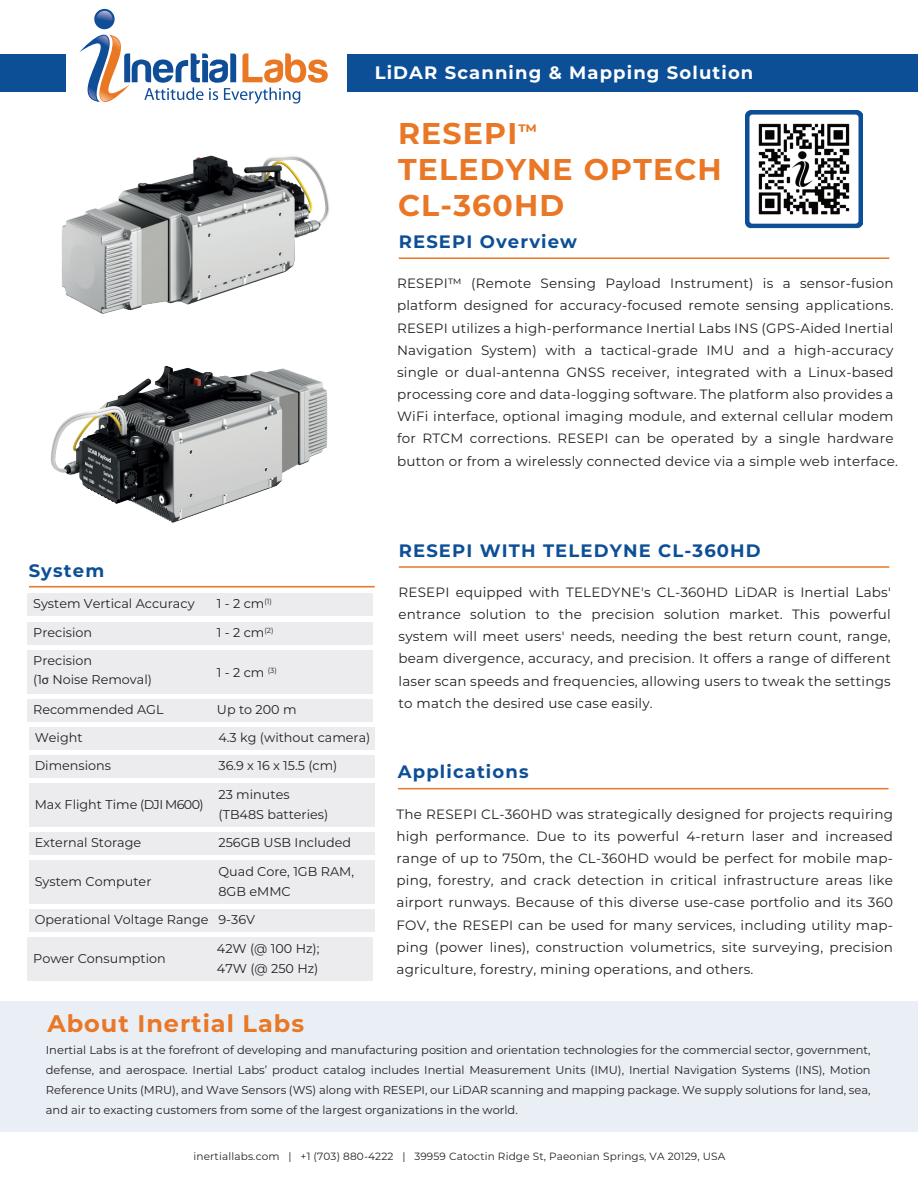
<style>
.page{position:relative;width:918px;height:1188px;background:#fff}
.page>*{position:absolute;margin:0;border:0;box-sizing:border-box;transform-origin:0 0}
.t1{font:700 30px/36px "Montserrat";letter-spacing:.04em;color:#e97726}
.t2{font:700 24px "Montserrat";letter-spacing:.04em;color:#e97726}
.t3{font:700 18px "Montserrat";letter-spacing:.065em;color:#0c4f97}
.t4{font:700 18px "Montserrat";letter-spacing:.065em;color:#fff}
.t5{font:13.5px/22.2px "Montserrat";letter-spacing:.015em;color:#231f20;text-align:justify}
.t6{font:12.75px/19.2px "Montserrat";color:#231f20}
.t7{font:11.55px/20px "Montserrat";color:#231f20;text-align:justify}
.t8{font:10.5px "Montserrat";letter-spacing:.015em;color:#231f20}
.s1{font-family:"Myriad Pro"}
</style>
<div class="page">
<div style="left:0;top:1002px;width:918px;height:130px;background:#eaeff6"></div>
<div style="left:0;top:54px;width:918px;height:38px;background:#0c4f97"></div>
<div style="left:66px;top:26px;width:280px;height:108px;background:#fff"></div>
<hr style="left:399px;top:566px;width:490px;height:2px;background:#e97726">
<hr style="left:398px;top:788px;width:491px;height:1px;background:#e97726">
<hr style="left:29px;top:586px;width:346px;height:1px;background:#e97726">
<img style="left:746px;top:110px;width:117px;height:119px">
<hr style="left:399px;top:257px;width:490px;height:2px;background:#e97726">
<img style="left:29px;top:398px;width:330px;height:190px">
<img style="left:61px;top:74px;width:286px;height:324px">
<svg style="left:75px;top:8px;width:253px;height:100px"></svg>
<div style="left:29px;top:784px;width:346px;height:43px;background:#ececee"></div>
<div style="left:29px;top:832px;width:346px;height:23px;background:#ececee"></div>
<div style="left:29px;top:861px;width:346px;height:43px;background:#ececee"></div>
<div style="left:29px;top:909px;width:346px;height:23px;background:#ececee"></div>
<div style="left:27px;top:938px;width:346px;height:43px;background:#ececee"></div>
<div style="left:29px;top:727px;width:346px;height:23px;background:#ececee"></div>
<div style="left:29px;top:755px;width:346px;height:23px;background:#ececee"></div>
<div style="left:27px;top:593px;width:346px;height:23px;background:#ececee"></div>
<div style="left:27px;top:622px;width:346px;height:22px;background:#ececee"></div>
<div style="left:27px;top:650px;width:346px;height:43px;background:#ececee"></div>
<div style="left:27px;top:699px;width:346px;height:23px;background:#ececee"></div>
<h3 class="t4" style="left:375px;top:60px;width:380px">LiDAR Scanning &amp; Mapping Solution</h3>
<h1 class="t1" style="left:398px;top:114px;width:325px">RESEPI<sup>™<br></sup>TELEDYNE OPTECH<br>CL-360HD</h1>
<h3 class="t3" style="left:399px;top:228px;width:180px">RESEPI Overview</h3>
<p class="t5" style="left:397px;top:272px;width:503px;text-align:left">RESEPI™ (Remote Sensing Payload Instrument) is a sensor-fusion platform designed for accuracy-focused remote sensing applications.<br>RESEPI utilizes a high-performance Inertial Labs INS (GPS-Aided Inertial Navigation System) with a tactical-grade IMU and a high-accuracy single or dual-antenna GNSS receiver, integrated with a Linux-based processing core and data-logging software. The platform also provides a WiFi interface, optional imaging module, and external cellular modem for RTCM corrections. RESEPI can be operated by a single hardware button or from a wirelessly connected device via a simple web interface.</p>
<h3 class="t3" style="left:29px;top:558px;width:77px">System</h3>
<p class="t6" style="left:33px;top:594px;width:163px">System Vertical Accuracy</p>
<p class="t6" style="left:217px;top:594px;width:57px">1 - 2 cm<sup>(1)</sup></p>
<p class="t6" style="left:33px;top:622px;width:60px">Precision</p>
<p class="t6" style="left:217px;top:622px;width:58px">1 - 2 cm<sup>(2)</sup></p>
<p class="t6" style="left:33px;top:651px;width:120px">Precision<br>(1<span class="s1">σ</span> Noise Removal)</p>
<p class="t6" style="left:217px;top:662px;width:61px">1 - 2 cm <sup>(3)</sup></p>
<p class="t6" style="left:33px;top:699px;width:132px">Recommended AGL</p>
<p class="t6" style="left:217px;top:699px;width:81px">Up to 200 m</p>
<p class="t6" style="left:35px;top:728px;width:49px">Weight</p>
<p class="t6" style="left:219px;top:728px;width:153px">4.3 kg (without camera)</p>
<p class="t6" style="left:35px;top:756px;width:78px">Dimensions</p>
<p class="t6" style="left:219px;top:756px;width:120px">36.9 x 16 x 15.5 (cm)</p>
<p class="t6" style="left:35px;top:794px;width:171px">Max Flight Time (DJI M600)</p>
<p class="t6" style="left:219px;top:785px;width:111px">23 minutes (TB48S batteries)</p>
<p class="t6" style="left:35px;top:833px;width:108px">External Storage</p>
<p class="t6" style="left:219px;top:833px;width:134px">256GB USB Included</p>
<p class="t6" style="left:219px;top:862px;width:137px">Quad Core, 1GB RAM,<br>8GB eMMC</p>
<p class="t6" style="left:35px;top:871px;width:118px">System Computer</p>
<p class="t6" style="left:35px;top:910px;width:222px">Operational Voltage Range 9-36V</p>
<p class="t6" style="left:217px;top:939px;width:104px">42W (@ 100 Hz);<br>47W (@ 250 Hz)</p>
<p class="t6" style="left:33px;top:948px;width:134px">Power Consumption</p>
<h2 class="t2" style="left:47px;top:1006px;width:258px">About Inertial Labs</h2>
<h3 class="t3" style="left:399px;top:537px;width:364px">RESEPI WITH TELEDYNE CL-360HD</h3>
<p class="t5" style="left:399px;top:581px;width:494px">RESEPI equipped with TELEDYNE's CL-360HD LiDAR is Inertial Labs' entrance solution to the precision solution market. This powerful system will meet users' needs, needing the best return count, range, beam divergence, accuracy, and precision. It offers a range of different laser scan speeds and frequencies, allowing users to tweak the settings to match the desired use case easily.</p>
<h3 class="t3" style="left:398px;top:759px;width:132px">Applications</h3>
<p class="t5" style="left:397px;top:802px;width:498px">The RESEPI CL-360HD was strategically designed for projects requiring high performance. Due to its powerful 4-return laser and increased range of up to 750m, the CL-360HD would be perfect for mobile map&shy;ping, forestry, and crack detection in critical infrastructure areas like airport runways. Because of this diverse use-case portfolio and its 360<br>FOV, the RESEPI can be used for many services, including utility map&shy;ping (power lines), construction volumetrics, site surveying, precision agriculture, forestry, mining operations, and others.</p>
<p class="t7" style="left:46px;top:1039px;width:826px">Inertial Labs is at the forefront of developing and manufacturing position and orientation technologies for the commercial sector, government, defense, and aerospace. Inertial Labs’ product catalog includes Inertial Measurement Units (IMU), Inertial Navigation Systems (INS), Motion Reference Units (MRU), and Wave Sensors (WS) along with RESEPI, our LiDAR scanning and mapping package. We supply solutions for land, sea, and air to exacting customers from some of the largest organizations in the world.</p>
<p class="t8" style="left:194px;top:1149px;width:533px">inertiallabs.com | +1 (703) 880-4222 | 39959 Catoctin Ridge St, Paeonian Springs, VA 20129, USA</p>
</div>
